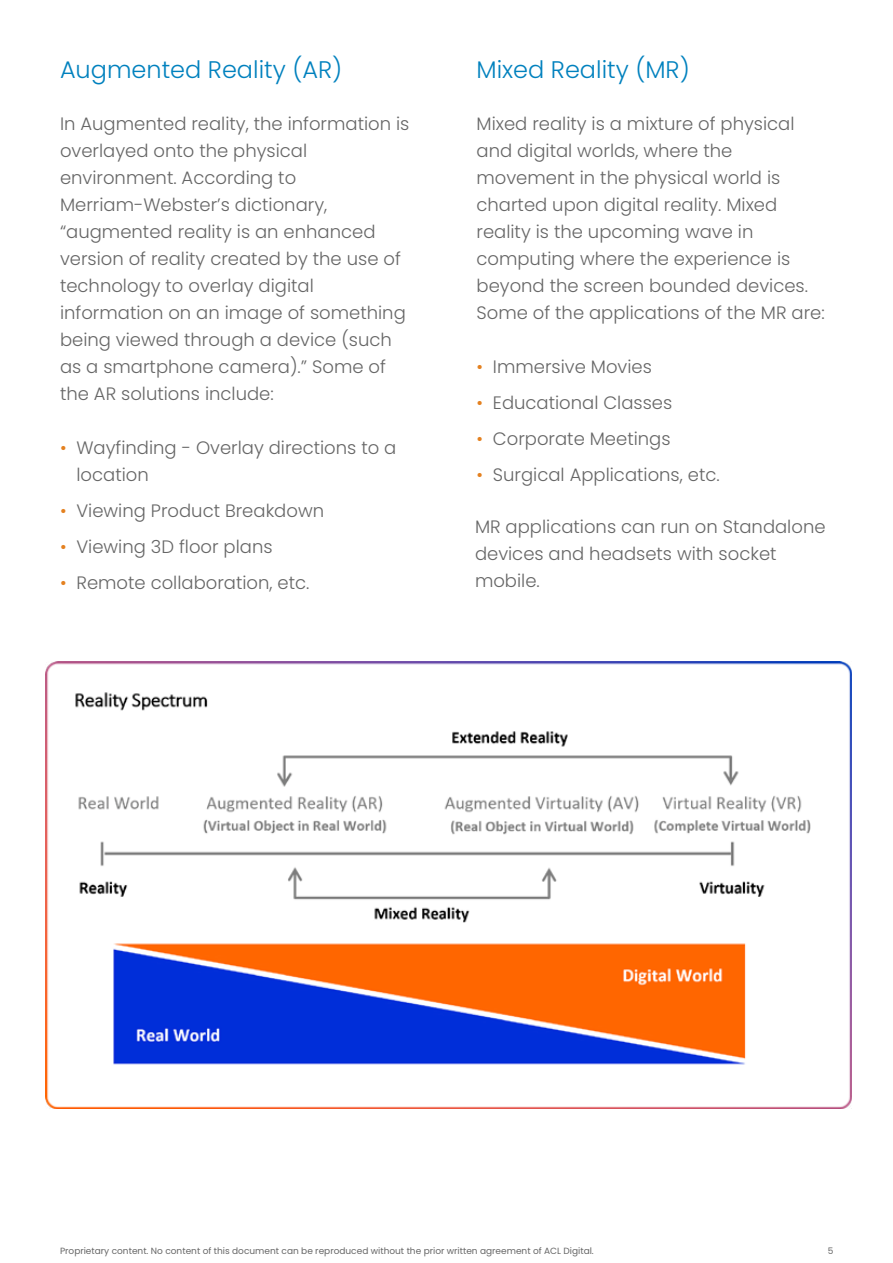
<style>
.page{position:relative;width:893px;height:1263px;background:#fff}
.page>*{position:absolute;margin:0;border:0;box-sizing:border-box;transform-origin:0 0}
.t1{font:300 24px "Poppins";color:#0081be}
.t2{font:300 18px/27px "Poppins";color:#666}
.t3{font:9px "Poppins";color:#666}
.s1{color:#e48120}
</style>
<div class="page">
<img style="left:45px;top:661px;width:806px;height:447px">
<h1 class="t1" style="left:60px;top:55px;width:284px">Augmented Reality (AR)</h1>
<p class="t2" style="left:60px;top:111px;width:351px">In Augmented reality, the information is overlayed onto the physical environment. According to Merriam-Webster’s dictionary, “augmented reality is an enhanced version of reality created by the use of technology to overlay digital information on an image of something being viewed through a device (such as a smartphone camera).” Some of the AR solutions include:</p>
<p class="t2" style="left:77px;top:435px;width:321px;text-indent:-17px"><span class="s1">•</span> Wayfinding - Overlay directions to a location</p>
<p class="t2" style="left:60px;top:498px;width:266px"><span class="s1">•</span> Viewing Product Breakdown</p>
<p class="t2" style="left:60px;top:534px;width:214px"><span class="s1">•</span> Viewing 3D floor plans</p>
<p class="t2" style="left:60px;top:570px;width:251px"><span class="s1">•</span> Remote collaboration, etc.</p>
<h1 class="t1" style="left:476px;top:55px;width:215px">Mixed Reality (MR)</h1>
<p class="t2" style="left:476px;top:111px;width:350px">Mixed reality is a mixture of physical and digital worlds, where the movement in the physical world is charted upon digital reality. Mixed reality is the upcoming wave in computing where the experience is beyond the screen bounded devices.<br>Some of the applications of the MR are:</p>
<p class="t2" style="left:476px;top:354px;width:177px"><span class="s1">•</span> Immersive Movies</p>
<p class="t2" style="left:476px;top:390px;width:197px"><span class="s1">•</span> Educational Classes</p>
<p class="t2" style="left:476px;top:426px;width:196px"><span class="s1">•</span> Corporate Meetings</p>
<p class="t2" style="left:476px;top:462px;width:245px"><span class="s1">•</span> Surgical Applications, etc.</p>
<p class="t2" style="left:475px;top:514px;width:352px">MR applications can run on Standalone devices and headsets with socket mobile.</p>
<p class="t3" style="left:60px;top:1246px;width:535px">Proprietary content. No content of this document can be reproduced without the prior written agreement of ACL Digital.</p>
<p class="t3" style="left:828px;top:1246px;width:7px">5</p>
</div>
